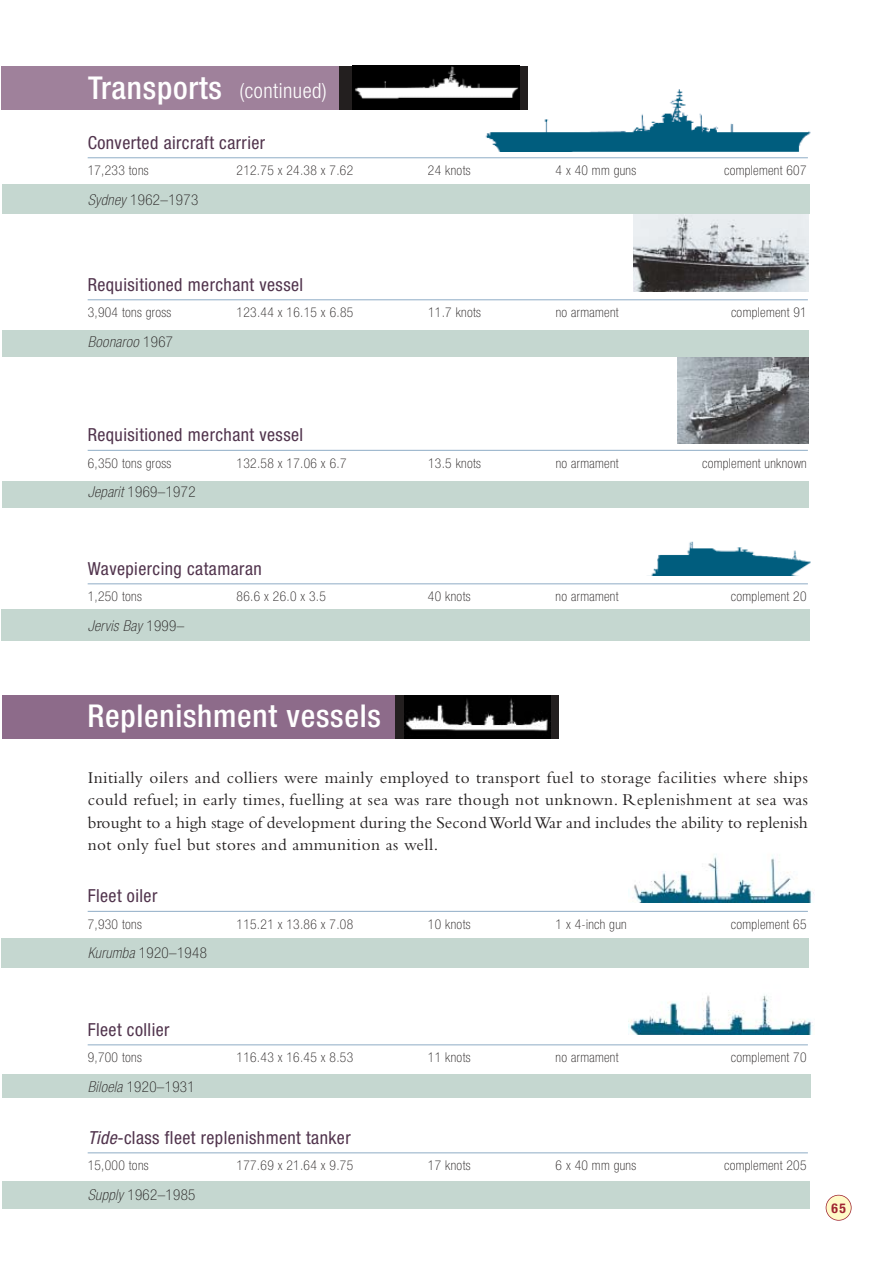
<style>
.page{position:relative;width:893px;height:1263px;background:#fff}
.page>*{position:absolute;margin:0;border:0;box-sizing:border-box;transform-origin:0 0}
.t1{font:500 condensed 31.5px "Helvetica Neue";letter-spacing:.025em;color:#fff}
.t2{font:300 condensed 21px "Helvetica Neue";letter-spacing:.025em;color:#fff}
.t3{font:condensed 18px "Helvetica Neue";letter-spacing:.025em;color:#51344d}
.t4{font:17.25px/22.5px "Bembo";letter-spacing:.025em;color:#231f1f;text-align:justify}
.t5{font:100 condensed 15px "Helvetica Neue";letter-spacing:.025em;color:#231f1f}
.t6{font:italic 100 condensed 15px "Helvetica Neue";letter-spacing:.025em;color:#231f1f}
.t7{font:100 condensed 13.5px "Helvetica Neue";letter-spacing:.025em;color:#231f1f}
.t8{font:700 condensed 13.5px "Helvetica Neue";color:#9f2431}
.s1{font-weight:500;font-size:31.5px}
.s2{font-style:italic}
.s3{font-style:normal}
</style>
<div class="page">
<img style="left:647px;top:541px;width:164px;height:35px">
<div style="left:1px;top:610px;width:808px;height:31px;background:#c5d7d0"></div>
<img style="left:480px;top:89px;width:331px;height:62px">
<div style="left:3px;top:1181px;width:806px;height:27px;background:#c5d7d0"></div>
<img style="left:628px;top:994px;width:185px;height:41px">
<div style="left:2px;top:1074px;width:808px;height:24px;background:#c5d7d0"></div>
<div style="left:1px;top:938px;width:807px;height:30px;background:#c5d7d0"></div>
<img style="left:628px;top:854px;width:186px;height:49px">
<img style="left:677px;top:356px;width:131px;height:88px">
<div style="left:3px;top:330px;width:806px;height:26px;background:#c5d7d0"></div>
<div style="left:3px;top:482px;width:806px;height:26px;background:#c5d7d0"></div>
<img style="left:633px;top:214px;width:175px;height:78px">
<div style="left:2px;top:185px;width:807px;height:29px;background:#c5d7d0"></div>
<hr style="left:88px;top:157px;width:719px;height:1px;background:#8fadc6">
<hr style="left:88px;top:299px;width:719px;height:1px;background:#8fadc6">
<hr style="left:88px;top:450px;width:719px;height:1px;background:#8fadc6">
<hr style="left:88px;top:583px;width:719px;height:1px;background:#8fadc6">
<hr style="left:88px;top:911px;width:719px;height:1px;background:#8fadc6">
<hr style="left:88px;top:1044px;width:719px;height:1px;background:#8fadc6">
<hr style="left:88px;top:1152px;width:719px;height:1px;background:#8fadc6">
<div style="left:334px;top:66px;width:194px;height:43px;background:#231f1f"></div>
<img style="left:352px;top:66px;width:167px;height:43px">
<div style="left:1px;top:66px;width:337px;height:43px;background:#9f819b"></div>
<div style="left:2px;top:695px;width:393px;height:44px;background:#8d6b8a"></div>
<div style="left:395px;top:695px;width:163px;height:44px;background:#231f1f"></div>
<img style="left:405px;top:695px;width:145px;height:44px">
<div style="left:826px;top:1195px;width:25px;height:25px;background:#fffac7;border-radius:50%"></div>
<div style="left:825px;top:1195px;width:26px;height:26px;border:2px solid #9f2431;border-radius:50%"></div>
<h2 class="t2" style="left:88px;top:83px;width:240px"><span class="s1">Transports</span> (continued)</h2>
<h3 class="t3" style="left:88px;top:136px;width:179px">Converted aircraft carrier</h3>
<p class="t7" style="left:88px;top:166px;width:62px">17,233 tons</p>
<p class="t7" style="left:236px;top:166px;width:118px">212.75 x 24.38 x 7.62</p>
<p class="t7" style="left:428px;top:166px;width:44px">24 knots</p>
<p class="t7" style="left:555px;top:166px;width:82px">4 x 40 mm guns</p>
<p class="t7" style="left:724px;top:166px;width:84px">complement 607</p>
<p class="t5" style="left:88px;top:194px;width:112px"><span class="s2">Sydney</span> 1962–1973</p>
<h3 class="t3" style="left:88px;top:278px;width:217px">Requisitioned merchant vessel</h3>
<p class="t7" style="left:88px;top:308px;width:85px">3,904 tons gross</p>
<p class="t7" style="left:236px;top:308px;width:118px">123.44 x 16.15 x 6.85</p>
<p class="t7" style="left:428px;top:308px;width:54px">11.7 knots</p>
<p class="t7" style="left:555px;top:308px;width:64px">no armament</p>
<p class="t7" style="left:731px;top:308px;width:77px">complement 91</p>
<p class="t6" style="left:88px;top:336px;width:87px">Boonaroo <span class="s3">1967</span></p>
<h3 class="t3" style="left:88px;top:429px;width:217px">Requisitioned merchant vessel</h3>
<p class="t7" style="left:88px;top:458px;width:85px">6,350 tons gross</p>
<p class="t7" style="left:236px;top:458px;width:111px">132.58 x 17.06 x 6.7</p>
<p class="t7" style="left:428px;top:458px;width:54px">13.5 knots</p>
<p class="t7" style="left:555px;top:458px;width:64px">no armament</p>
<p class="t7" style="left:702px;top:458px;width:106px">complement unknown</p>
<p class="t5" style="left:88px;top:487px;width:109px"><span class="s2">Jeparit</span> 1969–1972</p>
<h3 class="t3" style="left:88px;top:562px;width:176px">Wavepiercing catamaran</h3>
<p class="t7" style="left:88px;top:592px;width:56px">1,250 tons</p>
<p class="t7" style="left:236px;top:592px;width:91px">86.6 x 26.0 x 3.5</p>
<p class="t7" style="left:428px;top:592px;width:44px">40 knots</p>
<p class="t7" style="left:555px;top:592px;width:64px">no armament</p>
<p class="t7" style="left:731px;top:592px;width:77px">complement 20</p>
<p class="t6" style="left:88px;top:620px;width:98px">Jervis Bay <span class="s3">1999–</span></p>
<h1 class="t1" style="left:87px;top:705px;width:295px">Replenishment vessels</h1>
<p class="t4" style="left:88px;top:768px;width:721px">Initially oilers and colliers were mainly employed to transport fuel to storage facilities where ships could refuel; in early times, fuelling at sea was rare though not unknown. Replenishment at sea was brought to a high stage of development during the Second World War and includes the ability to replenish not only fuel but stores and ammunition as well.</p>
<h3 class="t3" style="left:88px;top:890px;width:71px">Fleet oiler</h3>
<p class="t7" style="left:88px;top:919px;width:56px">7,930 tons</p>
<p class="t7" style="left:236px;top:919px;width:118px">115.21 x 13.86 x 7.08</p>
<p class="t7" style="left:428px;top:919px;width:44px">10 knots</p>
<p class="t7" style="left:555px;top:919px;width:73px">1 x 4-inch gun</p>
<p class="t7" style="left:730px;top:919px;width:77px">complement 65</p>
<p class="t5" style="left:88px;top:948px;width:121px"><span class="s2">Kurumba</span> 1920–1948</p>
<h3 class="t3" style="left:88px;top:1023px;width:83px">Fleet collier</h3>
<p class="t7" style="left:88px;top:1053px;width:56px">9,700 tons</p>
<p class="t7" style="left:236px;top:1053px;width:118px">116.43 x 16.45 x 8.53</p>
<p class="t7" style="left:428px;top:1053px;width:44px">11 knots</p>
<p class="t7" style="left:555px;top:1053px;width:64px">no armament</p>
<p class="t7" style="left:730px;top:1053px;width:77px">complement 70</p>
<p class="t5" style="left:88px;top:1081px;width:109px"><span class="s2">Biloela</span> 1920–1931</p>
<h3 class="t3" style="left:88px;top:1131px;width:264px"><span class="s2">Tide</span>-class fleet replenishment tanker</h3>
<p class="t7" style="left:88px;top:1161px;width:62px">15,000 tons</p>
<p class="t7" style="left:236px;top:1161px;width:118px">177.69 x 21.64 x 9.75</p>
<p class="t7" style="left:428px;top:1161px;width:44px">17 knots</p>
<p class="t7" style="left:555px;top:1161px;width:82px">6 x 40 mm guns</p>
<p class="t7" style="left:724px;top:1161px;width:84px">complement 205</p>
<p class="t5" style="left:88px;top:1189px;width:109px"><span class="s2">Supply</span> 1962–1985</p>
<p class="t8" style="left:831px;top:1203px;width:16px">65</p>
</div>
